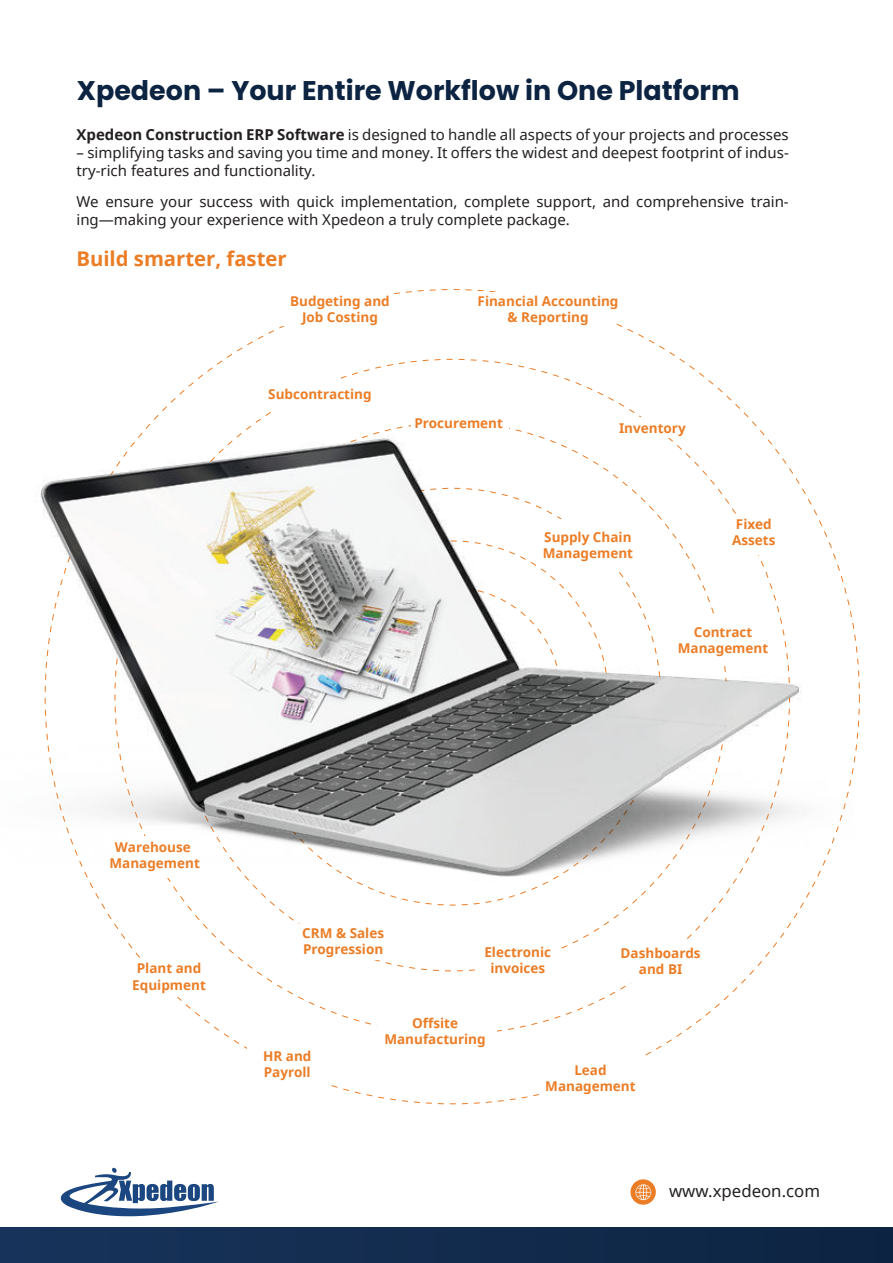
<style>
.page{position:relative;width:893px;height:1263px;background:#fff}
.page>*{position:absolute;margin:0;border:0;box-sizing:border-box;transform-origin:0 0}
.t1{font:700 27px "Poppins";color:#0c2441}
.t2{font:700 20.25px "Noto Sans";color:#eb7d26}
.t3{font:16.8px "Noto Sans";color:#231f20}
.t4{font:15px/18px "Noto Sans";color:#231f20}
.t5{font:700 13.5px/16.2px "Noto Sans";color:#eb7d26;text-align:center}
.s1{font-weight:700}
</style>
<div class="page">
<div style="left:0;top:1228px;width:893px;height:35px;background:#132c4e"></div>
<img style="left:40px;top:365px;width:815px;height:587px">
<svg style="left:630px;top:1179px;width:26px;height:26px"></svg>
<svg style="left:635px;top:1184px;width:16px;height:16px"></svg>
<svg style="left:60px;top:1167px;width:158px;height:50px"></svg>
<h1 class="t1" style="left:77px;top:78px;width:664px">Xpedeon – Your Entire Workflow in One Platform</h1>
<p class="t4" style="left:76px;top:127px;width:714px"><span class="s1">Xpedeon Construction ERP Software</span> is designed to handle all aspects of your projects and processes</p>
<p class="t4" style="left:76px;top:145px;width:714px">– simplifying tasks and saving you time and money. It offers the widest and deepest footprint of indus&shy;try-rich features and functionality.</p>
<p class="t4" style="left:76px;top:194px;width:714px">We ensure your success with quick implementation, complete support, and comprehensive train&shy;ing—making your experience with Xpedeon a truly complete package.</p>
<h2 class="t2" style="left:77px;top:250px;width:212px">Build smarter, faster</h2>
<p class="t5" style="left:290px;top:294px;width:101px">Budgeting and<br>Job Costing</p>
<p class="t5" style="left:478px;top:294px;width:142px">Financial Accounting &amp; Reporting</p>
<p class="t5" style="left:268px;top:387px;width:105px">Subcontracting</p>
<p class="t5" style="left:414px;top:416px;width:90px">Procurement</p>
<p class="t5" style="left:619px;top:421px;width:68px">Inventory</p>
<p class="t5" style="left:543px;top:530px;width:92px;text-align:left">Supply Chain<br>Management</p>
<p class="t5" style="left:732px;top:517px;width:45px;text-align:left">Fixed<br>Assets</p>
<p class="t5" style="left:678px;top:625px;width:92px">Contract<br>Management</p>
<p class="t5" style="left:109px;top:840px;width:92px">Warehouse<br>Management</p>
<p class="t5" style="left:132px;top:962px;width:75px">Plant and<br>Equipment</p>
<p class="t5" style="left:302px;top:926px;width:83px;text-align:left">CRM &amp; Sales<br>Progression</p>
<p class="t5" style="left:484px;top:945px;width:68px">Electronic invoices</p>
<p class="t5" style="left:384px;top:1016px;width:103px">Offsite<br>Manufacturing</p>
<p class="t5" style="left:621px;top:946px;width:82px">Dashboards and BI</p>
<p class="t5" style="left:263px;top:1049px;width:50px;text-align:left">HR and<br>Payroll</p>
<p class="t5" style="left:545px;top:1063px;width:92px">Lead<br>Management</p>
<p class="t3" style="left:669px;top:1184px;width:153px">www.xpedeon.com</p>
</div>
